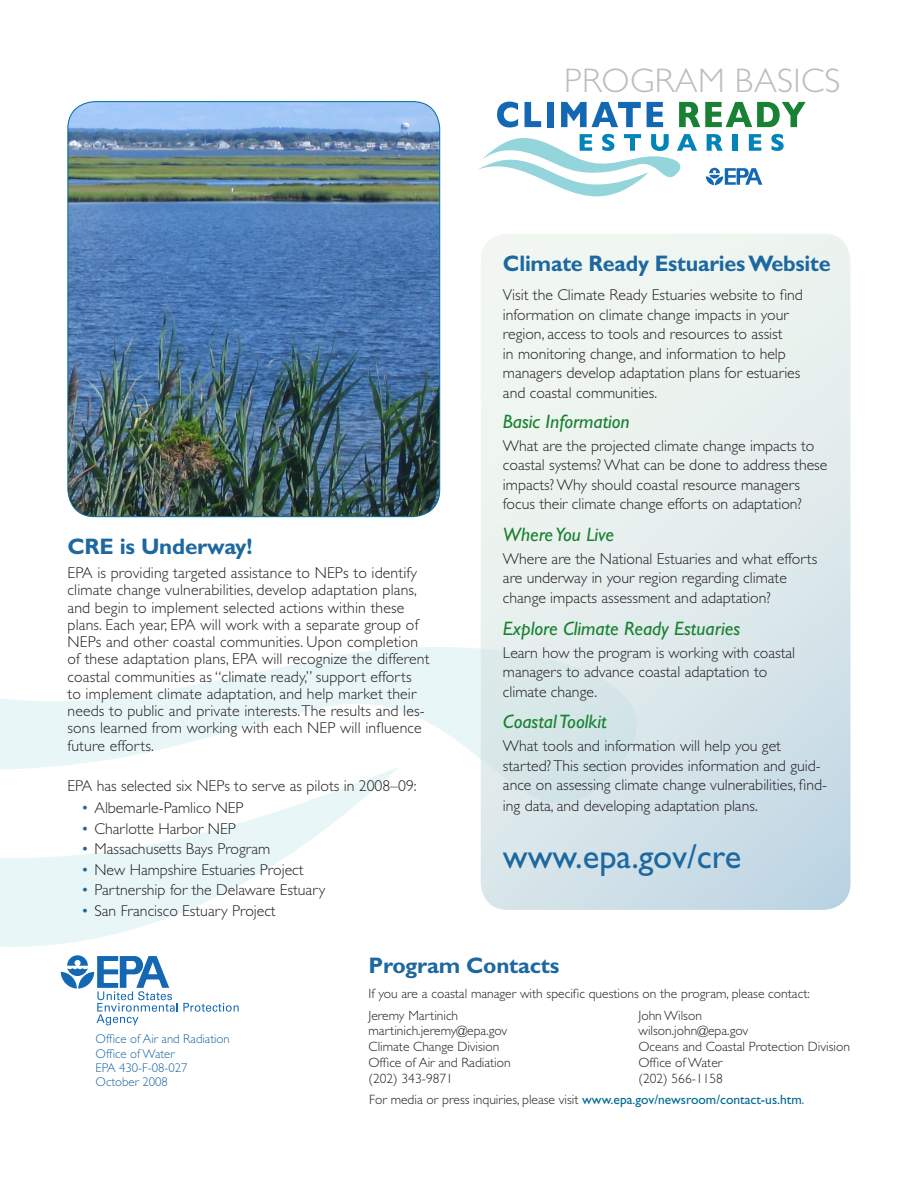
<style>
.page{position:relative;width:918px;height:1188px;background:#fff}
.page>*{position:absolute;margin:0;border:0;box-sizing:border-box;transform-origin:0 0}
.body{font:34.5px "Gill Sans";color:#1d68a0}
.t1{font:300 34.2px "Gill Sans";letter-spacing:.01em;color:#bcbdc0}
.subsubhead_extra_spa{font:700 22.5px "Gill Sans";letter-spacing:-.01em;color:#1d68a0;scale:.96 1}
.body-2{font:700 22.5px "Gill Sans";letter-spacing:-.01em;color:#1d68a0}
.subhead{font:700 22.5px "Gill Sans";letter-spacing:-.01em;color:#1d68a0}
.subsubhead_extra_spa-2{font:italic 19.5px "Gill Sans";color:#198133}
.body-3{font:300 15.75px/17.2px "Gill Sans";color:#231f20}
.subsubhead_extra_spa-3{font:300 15.75px/19.5px "Gill Sans";color:#231f20}
.body-4{font:300 13.5px "Gill Sans";color:#231f20}
.body-5{font:300 12.75px "Gill Sans";color:#1d68a0}
.s1{color:#1d68a0}
.s2{font-weight:400;color:#006a96}
</style>
<div class="page">
<svg style="left:67px;top:479px;width:415px;height:411px"></svg>
<svg style="left:1px;top:588px;width:398px;height:359px"></svg>
<svg style="left:478px;top:102px;width:328px;height:95px"></svg>
<img style="left:68px;top:102px;width:372px;height:415px">
<div style="left:481px;top:234px;width:369px;height:676px;background:linear-gradient(to bottom,#f5f9f1,#ccdee7);border-radius:27px"></div>
<svg style="left:61px;top:955px;width:178px;height:70px"></svg>
<p class="subhead" style="left:68px;top:533px;width:187px">CRE is Underway!</p>
<p class="body-3" style="left:68px;top:564px;width:363px">EPA is providing targeted assistance to NEPs to identify climate change vulnerabilities, develop adaptation plans, and begin to implement selected actions within these plans. Each year, EPA will work with a separate group of NEPs and other coastal communities. Upon completion of these adaptation plans, EPA will recognize the different coastal communities as “climate ready,” support efforts<br>to implement climate adaptation, and help market their needs to public and private interests. The results and les&shy;sons learned from working with each NEP will influence future efforts.</p>
<p class="body-3" style="left:68px;top:777px;width:351px">EPA has selected six NEPs to serve as pilots in 2008–09:</p>
<p class="body-3" style="left:81px;top:800px;width:164px"><span class="s1">•</span> Albemarle-Pamlico NEP</p>
<p class="body-3" style="left:81px;top:820px;width:156px"><span class="s1">•</span> Charlotte Harbor NEP</p>
<p class="body-3" style="left:81px;top:840px;width:191px"><span class="s1">•</span> M assachusetts Bays Program</p>
<p class="body-3" style="left:81px;top:861px;width:224px"><span class="s1">•</span> New Hampshire Estuaries Project</p>
<p class="body-3" style="left:81px;top:881px;width:246px"><span class="s1">•</span> Partnership for the Delaware Estuary</p>
<p class="body-3" style="left:81px;top:903px;width:196px"><span class="s1">•</span> San Francisco Estuary Project</p>
<p class="t1" style="left:564px;top:62px;width:278px">Program Basics</p>
<p class="subsubhead_extra_spa" style="left:503px;top:250px;width:343px">Climate Ready Estuaries Website</p>
<p class="subsubhead_extra_spa-3" style="left:503px;top:286px;width:302px">Visit the Climate Ready Estuaries website to find information on climate change impacts in your region, access to tools and resources to assist<br>in monitoring change, and information to help managers develop adaptation plans for estuaries and coastal communities.</p>
<p class="subsubhead_extra_spa-2" style="left:503px;top:410px;width:128px">Basic Information</p>
<p class="body-3" style="left:503px;top:436px;width:326px;line-height:19.5px">What are the projected climate change impacts to coastal systems? What can be done to address these impacts? Why should coastal resource managers focus their climate change efforts on adaptation?</p>
<p class="subsubhead_extra_spa-2" style="left:503px;top:523px;width:113px">Where You Live</p>
<p class="body-3" style="left:503px;top:549px;width:316px;line-height:19.5px">Where are the National Estuaries and what efforts are underway in your region regarding climate change impacts assessment and adaptation?</p>
<p class="subsubhead_extra_spa-2" style="left:503px;top:617px;width:239px">Explore Climate Ready Estuaries</p>
<p class="body-3" style="left:503px;top:643px;width:294px;line-height:19.5px">Learn how the program is working with coastal managers to advance coastal adaptation to climate change.</p>
<p class="subsubhead_extra_spa-2" style="left:503px;top:710px;width:105px">Coastal Toolkit</p>
<p class="body-3" style="left:503px;top:736px;width:326px;line-height:19.5px">What tools and information will help you get started? This section provides information and guid&shy;ance on assessing climate change vulnerabilities, find-</p>
<p class="body-3" style="left:503px;top:797px;width:256px">ing data, and developing adaptation plans.</p>
<p class="body" style="left:503px;top:837px;width:240px">www.epa.gov/cre</p>
<p class="body-5" style="left:96px;top:1032px;width:136px">Office of Air and Radiation</p>
<p class="body-5" style="left:96px;top:1046px;width:81px">Office of Water</p>
<p class="body-5" style="left:96px;top:1061px;width:94px">EPA 430-F-08-027</p>
<p class="body-5" style="left:96px;top:1075px;width:74px">October 2008</p>
<p class="body-2" style="left:369px;top:952px;width:192px">Program Contacts</p>
<p class="body-4" style="left:369px;top:986px;width:443px">If you are a coastal manager with specific questions on the program, please contact:</p>
<p class="body-4" style="left:369px;top:1008px;width:91px">Jeremy Martinich</p>
<p class="body-4" style="left:639px;top:1008px;width:65px">John Wilson</p>
<p class="body-4" style="left:369px;top:1023px;width:140px">martinich.jeremy@epa.gov</p>
<p class="body-4" style="left:639px;top:1023px;width:111px">wilson.john@epa.gov</p>
<p class="body-4" style="left:369px;top:1039px;width:132px">Climate Change Division</p>
<p class="body-4" style="left:639px;top:1039px;width:213px">Oceans and Coastal Protection Division</p>
<p class="body-4" style="left:369px;top:1055px;width:144px">Office of Air and Radiation</p>
<p class="body-4" style="left:639px;top:1055px;width:86px">Office of Water</p>
<p class="body-4" style="left:369px;top:1071px;width:86px">(202) 343-9871</p>
<p class="body-4" style="left:639px;top:1071px;width:86px">(202) 566-1158</p>
<p class="body-4" style="left:369px;top:1092px;width:436px">For media or press inquiries, please visit <span class="s2">www.epa.gov/newsroom/contact-us.htm</span>.</p>
</div>
